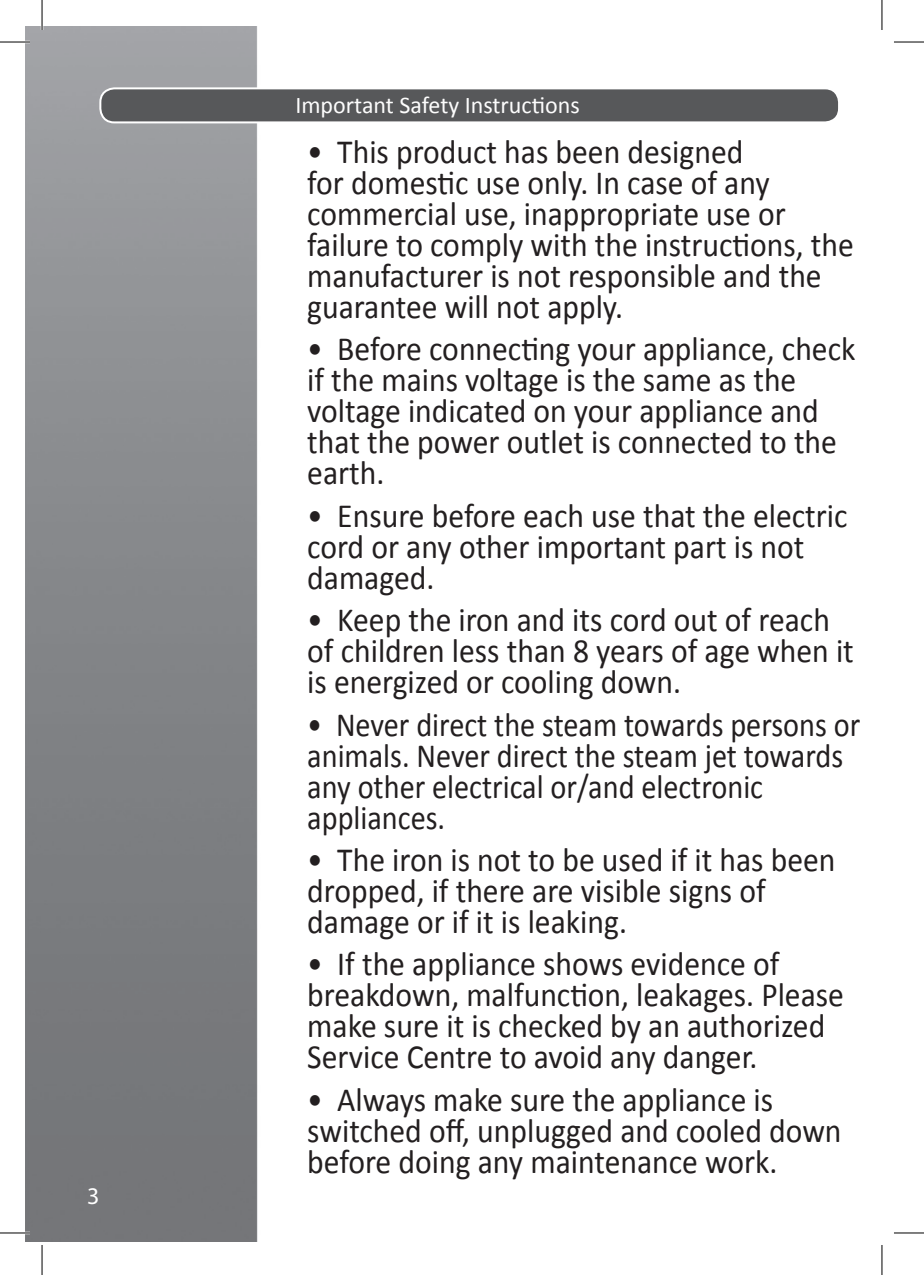
<style>
.page{position:relative;width:924px;height:1275px;background:#fff}
.page>*{position:absolute;margin:0;border:0;box-sizing:border-box;transform-origin:0 0}
.t1{font:34px/31px "Calibri";color:#231f20;scale:.93 1}
.t2{font:34px/31px "Calibri";color:#231f20;scale:.89 1}
.t3{font:24px "Calibri";color:#fdfdfd}
.t4{font:24px "Myriad Pro";color:#fff}
</style>
<div class="page">
<img style="left:25px;top:27px;width:811px;height:1214px">
<div style="left:100px;top:88px;width:738px;height:34px;background:#57585a;border-radius:14px"></div>
<div style="left:99px;top:87px;width:740px;height:36px;border:2px solid #fff;border-radius:14px"></div>
<hr style="left:0;top:41px;width:30px;height:2px;background:#fff">
<hr style="left:0;top:1231px;width:30px;height:3px;background:#fff">
<hr style="left:41px;top:0;width:2px;height:30px;background:#fff">
<hr style="left:0;top:42px;width:30px;height:1px;background:#000">
<hr style="left:893px;top:42px;width:30px;height:1px;background:#000">
<hr style="left:0;top:1232px;width:30px;height:1px;background:#000">
<hr style="left:893px;top:1232px;width:30px;height:1px;background:#000">
<hr style="left:42px;top:0;width:1px;height:30px;background:#000">
<hr style="left:42px;top:1245px;width:1px;height:30px;background:#000">
<hr style="left:881px;top:0;width:1px;height:30px;background:#000">
<hr style="left:881px;top:1245px;width:1px;height:30px;background:#000">
<p class="t4" style="left:87px;top:1180px;width:14px">3</p>
<p class="t3" style="left:295px;top:90px;width:286px">Important Safety Instructions</p>
<p class="t1" style="left:307px;top:136px;width:589px">• This product has been designed<br>for domestic use only. In case of any commercial use, inappropriate use or failure to comply with the instructions, the manufacturer is not responsible and the guarantee will not apply.</p>
<p class="t1" style="left:307px;top:334px;width:590px">• Before connecting your appliance, check if the mains voltage is the same as the voltage indicated on your appliance and that the power outlet is connected to the earth.</p>
<p class="t1" style="left:307px;top:500px;width:582px">• Ensure before each use that the electric cord or any other important part is not damaged.</p>
<p class="t1" style="left:307px;top:604px;width:589px">• Keep the iron and its cord out of reach of children less than 8 years of age when it is energized or cooling down.</p>
<p class="t2" style="left:307px;top:709px;width:622px">• Never direct the steam towards persons or animals. Never direct the steam jet towards any other electrical or/and electronic appliances.</p>
<p class="t1" style="left:307px;top:844px;width:569px">• The iron is not to be used if it has been dropped, if there are visible signs of damage or if it is leaking.</p>
<p class="t1" style="left:307px;top:948px;width:578px">• If the appliance shows evidence of breakdown, malfunction, leakages. Please make sure it is checked by an authorized Service Centre to avoid any danger.</p>
<p class="t1" style="left:307px;top:1084px;width:575px">• Always make sure the appliance is switched off, unplugged and cooled down before doing any maintenance work.</p>
</div>
